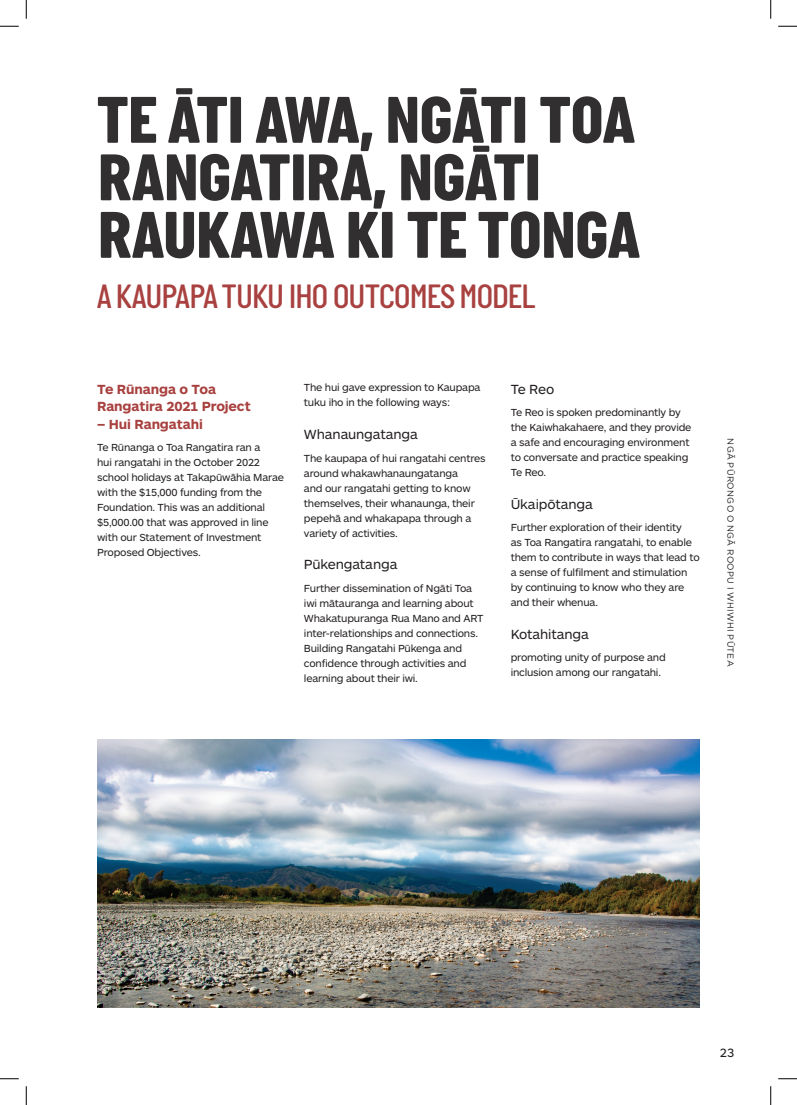
<style>
.page{position:relative;width:797px;height:1105px;background:#fff}
.page>*{position:absolute;margin:0;border:0;box-sizing:border-box;transform-origin:0 0}
.major_head{font:800 67.5px/57.5px "Italian Plate No 1";letter-spacing:-.02em;color:#312f30}
.major_head-2{font:500 35px "Italian Plate No 1";letter-spacing:-.045em;color:#a8413f}
.t1{font:13.75px "ARS Maquette Pro";letter-spacing:-.01em;color:#231f20}
.t2{font:700 13.75px/17.5px "ARS Maquette Pro";letter-spacing:-.01em;color:#a8413f}
.t3{font:12.5px "ARS Maquette Pro";color:#231f20}
.body{font:10.62px/15px "ARS Maquette Pro";letter-spacing:-.02em;color:#231f20}
.t4{font:8.75px "Gotham";letter-spacing:.035em;color:#231f20}
</style>
<div class="page">
<img style="left:97px;top:740px;width:603px;height:267px">
<svg style="left:0;top:25px;width:19px;height:2px"></svg>
<svg style="left:778px;top:25px;width:19px;height:2px"></svg>
<svg style="left:0;top:1078px;width:19px;height:1px"></svg>
<svg style="left:778px;top:1078px;width:19px;height:1px"></svg>
<svg style="left:25px;top:0;width:2px;height:19px"></svg>
<svg style="left:25px;top:1086px;width:2px;height:19px"></svg>
<svg style="left:770px;top:0;width:1px;height:19px"></svg>
<svg style="left:770px;top:1086px;width:1px;height:19px"></svg>
<p class="major_head" style="left:97px;top:91px;width:544px">TE ĀTI AWA, NGĀTI TOA<br>RANGATIRA, NGĀTI<br>RAUKAWA KI TE TONGA</p>
<p class="major_head-2" style="left:97px;top:277px;width:440px">A KAUPAPA TUKU IHO OUTCOMES MODEL</p>
<h1 class="t2" style="left:97px;top:380px;width:155px">Te Rūnanga o Toa<br>Rangatira 2021 Project</h1>
<h1 class="t2" style="left:97px;top:415px;width:107px">– Hui Rangatahi</h1>
<p class="body" style="left:97px;top:439px;width:188px">Te Rūnanga o Toa Rangatira ran a<br>hui rangatahi in the October 2022 school holidays at Takapūwāhia Marae with the $15,000 funding from the<br>Foundation. This was an additional $5,000.00 that was approved in line with our Statement of Investment<br>Proposed Objectives.</p>
<p class="body" style="left:304px;top:380px;width:178px">The hui gave expression to Kaupapa tuku iho in the following ways:</p>
<p class="t1" style="left:304px;top:426px;width:115px">Whanaungatanga</p>
<p class="body" style="left:304px;top:450px;width:183px">The kaupapa of hui rangatahi centres around whakawhanaungatanga<br>and our rangatahi getting to know themselves, their whanaunga, their pepehā and whakapapa through a variety of activities.</p>
<p class="t1" style="left:304px;top:556px;width:95px">Pūkengatanga</p>
<p class="body" style="left:304px;top:580px;width:181px">Further dissemination of Ngāti Toa iwi mātauranga and learning about Whakatupuranga Rua Mano and ART inter-relationships and connections.<br>Building Rangatahi Pūkenga and confidence through activities and learning about their iwi.</p>
<p class="t1" style="left:511px;top:380px;width:45px">Te Reo</p>
<p class="body" style="left:511px;top:404px;width:182px">Te Reo is spoken predominantly by the Kaiwhakahaere, and they provide a safe and encouraging environment to conversate and practice speaking<br>Te Reo.</p>
<p class="t1" style="left:511px;top:495px;width:84px">Ūkaipōtanga</p>
<p class="body" style="left:511px;top:519px;width:190px">Further exploration of their identity<br>as Toa Rangatira rangatahi, to enable them to contribute in ways that lead to a sense of fulfilment and stimulation by continuing to know who they are and their whenua.</p>
<p class="t1" style="left:511px;top:625px;width:80px">Kotahitanga</p>
<p class="body" style="left:511px;top:649px;width:156px">promoting unity of purpose and inclusion among our rangatahi.</p>
<p class="t4" style="left:736px;top:438px;width:230px;rotate:90deg">NGĀ PŪRONGO O NGĀ ROOPU I WHIWHI PŪTEA</p>
<p class="t3" style="left:720px;top:1044px;width:16px">23</p>
</div>
